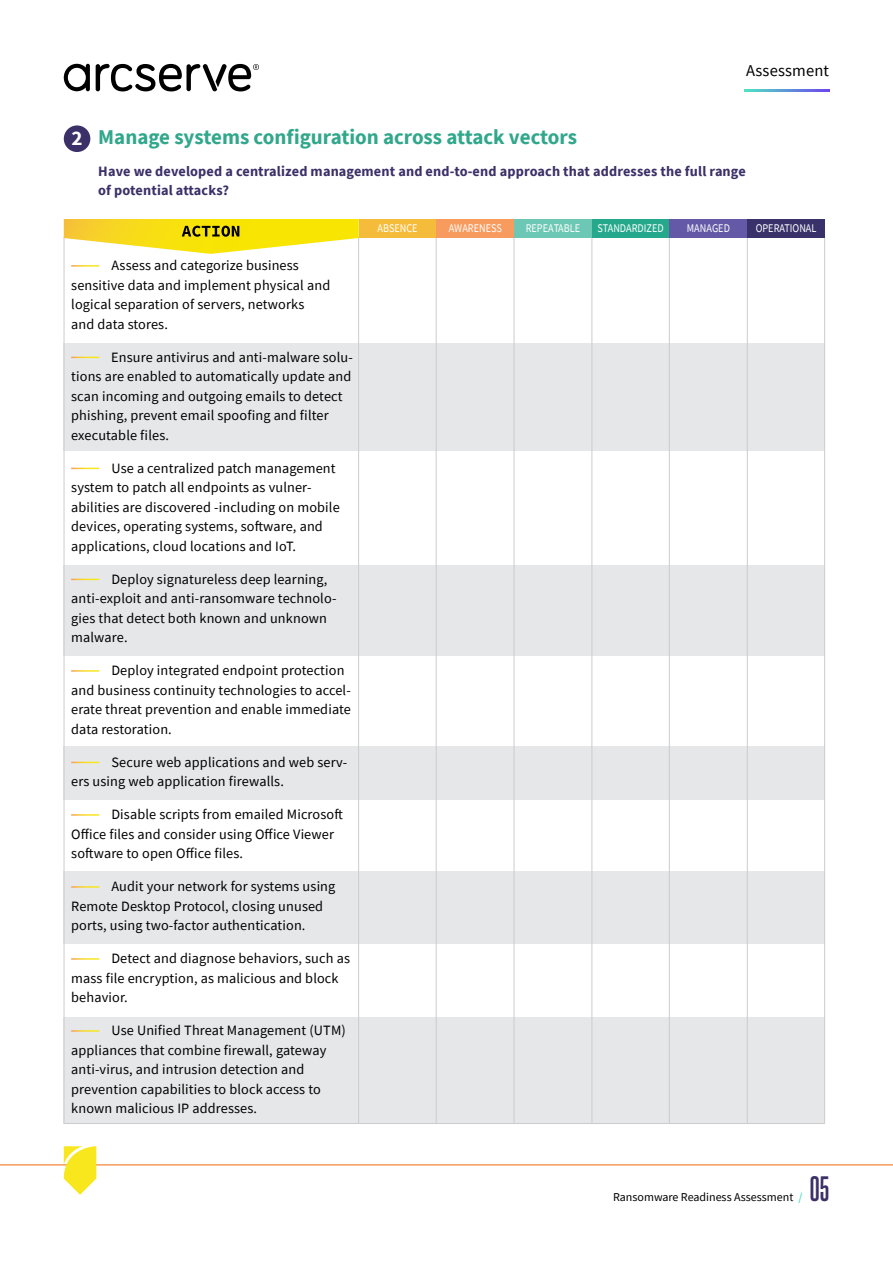
<style>
.page{position:relative;width:893px;height:1263px;background:#fff}
.page>*{position:absolute;margin:0;border:0;box-sizing:border-box;transform-origin:0 0}
.t1{font:700 21px "Source Sans Pro";color:#31a78b}
.t2{font:16.5px "Source Sans Pro";letter-spacing:.01em;color:#000}
.t3{font:14.25px/19.5px "Source Sans Pro";letter-spacing:.01em;color:#000}
.t4{font:700 14.25px/19.5px "Source Sans Pro";letter-spacing:.01em;color:#3b3068}
.t5{font:12px "Source Sans Pro";color:#000}
.t6{font:11.7px "Source Sans Pro";color:#fff;scale:.87 1}
.s1{color:#fff}
.s2{font-weight:600;color:#50e3c2}
.s3{font-family:"Steelfish Rg";font-weight:700;font-size:30px;color:#3b3068}
</style>
<div class="page">
<hr style="left:0;top:1164px;width:893px;height:1px;background:#f59a5d">
<svg style="left:64px;top:1146px;width:32px;height:49px"></svg>
<svg style="left:64px;top:64px;width:26px;height:27px"></svg>
<svg style="left:96px;top:64px;width:163px;height:27px"></svg>
<svg style="left:745px;top:90px;width:84px;height:1px"></svg>
<div style="left:64px;top:1017px;width:761px;height:107px;background:#e6e7e8"></div>
<div style="left:64px;top:872px;width:761px;height:72px;background:#e6e7e8"></div>
<div style="left:64px;top:125px;width:26px;height:27px;background:#3b3068;border-radius:50%"></div>
<div style="left:64px;top:746px;width:761px;height:53px;background:#e6e7e8"></div>
<div style="left:64px;top:566px;width:761px;height:90px;background:#e6e7e8"></div>
<div style="left:64px;top:343px;width:761px;height:108px;background:#e6e7e8"></div>
<svg style="left:71px;top:357px;width:28px;height:1px"></svg>
<svg style="left:71px;top:468px;width:28px;height:1px"></svg>
<svg style="left:71px;top:579px;width:28px;height:1px"></svg>
<svg style="left:71px;top:762px;width:28px;height:1px"></svg>
<hr style="left:71px;top:886px;width:28px;height:2px;background:#fff">
<hr style="left:71px;top:1030px;width:28px;height:2px;background:#fff">
<hr style="left:358px;top:237px;width:1px;height:886px;background:#ccc">
<hr style="left:436px;top:237px;width:1px;height:886px;background:#ccc">
<hr style="left:514px;top:237px;width:1px;height:886px;background:#ccc">
<hr style="left:592px;top:237px;width:1px;height:886px;background:#ccc">
<hr style="left:669px;top:237px;width:1px;height:886px;background:#ccc">
<hr style="left:747px;top:237px;width:1px;height:886px;background:#ccc">
<hr style="left:824px;top:237px;width:1px;height:886px;background:#ccc">
<hr style="left:64px;top:237px;width:1px;height:886px;background:#ccc">
<div style="left:747px;top:219px;width:78px;height:19px;background:#393169"></div>
<svg style="left:64px;top:219px;width:295px;height:35px"></svg>
<div style="left:359px;top:219px;width:77px;height:19px;background:#f5bc3b"></div>
<div style="left:436px;top:219px;width:78px;height:19px;background:#f89b5e"></div>
<div style="left:514px;top:219px;width:78px;height:19px;background:#6cc7b4"></div>
<div style="left:592px;top:219px;width:77px;height:19px;background:#25a88c"></div>
<div style="left:669px;top:219px;width:78px;height:19px;background:#6459a7"></div>
<hr style="left:64px;top:1123px;width:761px;height:1px;background:#ccc">
<p class="t2" style="left:746px;top:60px;width:85px">Assessment</p>
<h1 class="t1" style="left:72px;top:123px;width:507px"><span class="s1">2</span> Manage systems configuration across attack vectors</h1>
<p class="t4" style="left:98px;top:161px;width:649px">Have we developed a centralized management and end-to-end approach that addresses the full range of potential attacks?</p>
<p class="t3" style="left:71px;top:256px;width:260px;text-indent:40px">Assess and categorize business sensitive data and implement physical and logical separation of servers, networks and data stores.</p>
<p class="t3" style="left:71px;top:347px;width:283px;text-indent:40px">Ensure antivirus and anti-malware solu&shy;tions are enabled to automatically update and scan incoming and outgoing emails to detect phishing, prevent email spoofing and filter executable files.</p>
<p class="t3" style="left:71px;top:458px;width:270px;text-indent:40px">Use a centralized patch management system to patch all endpoints as vulner&shy;abilities are discovered -including on mobile devices, operating systems, software, and applications, cloud locations and IoT.</p>
<p class="t3" style="left:71px;top:569px;width:267px;text-indent:40px">Deploy signatureless deep learning, anti-exploit and anti-ransomware technolo&shy;gies that detect both known and unknown malware.</p>
<p class="t3" style="left:71px;top:661px;width:281px;text-indent:40px">Deploy integrated endpoint protection and business continuity technologies to accel&shy;erate threat prevention and enable immediate data restoration.</p>
<p class="t3" style="left:71px;top:752px;width:278px;text-indent:40px">Secure web applications and web serv&shy;ers using web application firewalls.</p>
<p class="t3" style="left:71px;top:805px;width:273px;text-indent:40px">Disable scripts from emailed Microsoft<br>Office files and consider using Office Viewer software to open Office files.</p>
<p class="t3" style="left:71px;top:877px;width:266px;text-indent:40px">Audit your network for systems using<br>Remote Desktop Protocol, closing unused ports, using two-factor authentication.</p>
<p class="t3" style="left:71px;top:949px;width:280px;text-indent:40px">Detect and diagnose behaviors, such as mass file encryption, as malicious and block behavior.</p>
<p class="t3" style="left:71px;top:1021px;width:276px;text-indent:40px">Use Unified Threat Management (UTM) appliances that combine firewall, gateway anti-virus, and intrusion detection and prevention capabilities to block access to known malicious IP addresses.</p>
<p class="t6" style="left:378px;top:221px;width:48px">ABSENCE</p>
<p class="t6" style="left:449px;top:221px;width:63px">AWARENESS</p>
<p class="t6" style="left:526px;top:221px;width:64px">REPEATABLE</p>
<p class="t6" style="left:597px;top:221px;width:78px">STANDARDIZED</p>
<p class="t6" style="left:687px;top:221px;width:51px">MANAGED</p>
<p class="t6" style="left:756px;top:221px;width:71px">OPERATIONAL</p>
<p class="t5" style="left:613px;top:1189px;width:218px">Ransomware Readiness Assessment <span class="s2">/</span> <span class="s3">05</span></p>
</div>
